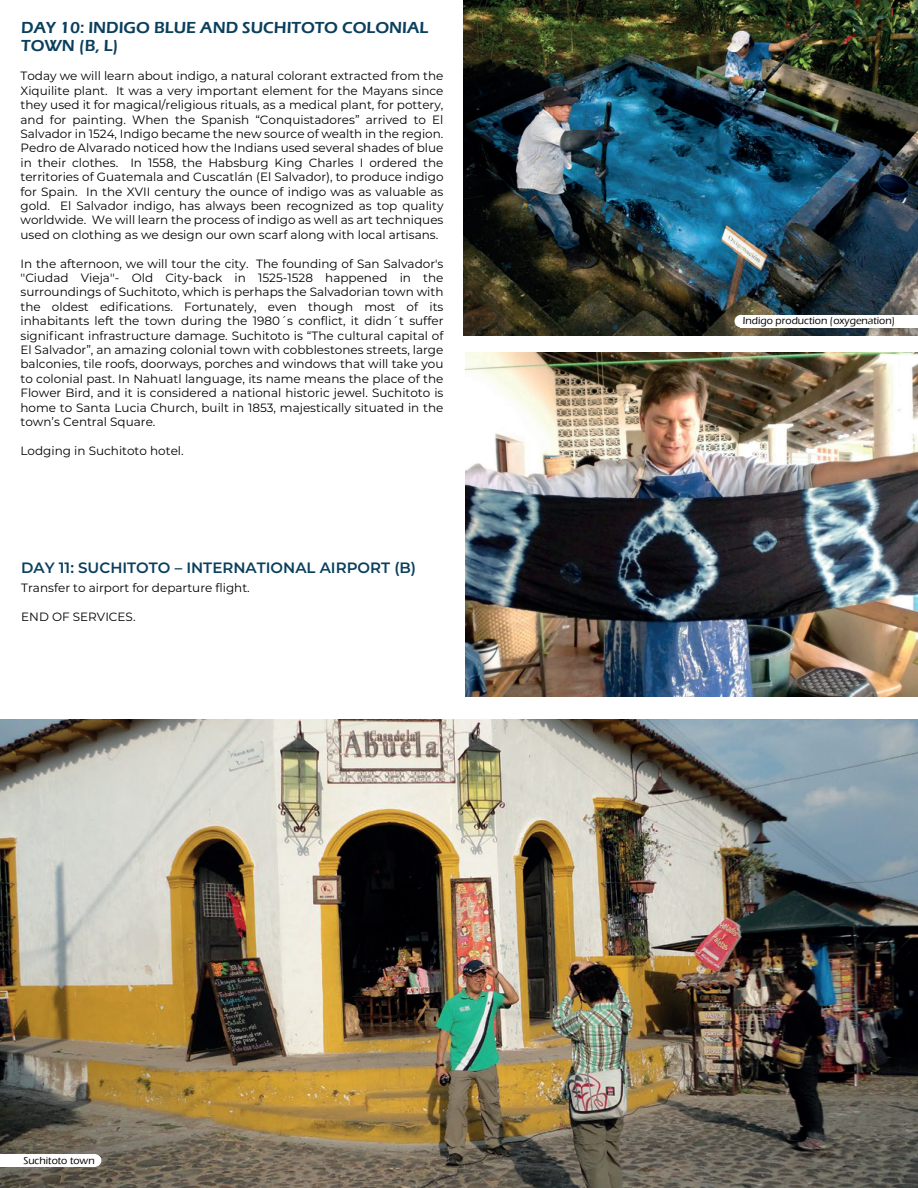
<style>
.page{position:relative;width:918px;height:1188px;background:#fff}
.page>*{position:absolute;margin:0;border:0;box-sizing:border-box;transform-origin:0 0}
.t1{font:600 16.5px/18px "Eras ITC";color:#0a3f5d}
.t2{font:600 15px "Montserrat";color:#0a3f5d}
.t3{font:12px/14.4px "Montserrat";color:#000001;text-align:justify}
.t4{font:500 10.5px "Eras ITC";color:#000001}
</style>
<div class="page">
<img style="left:0;top:719px;width:918px;height:469px">
<div style="left:0;top:1154px;width:95px;height:13px;background:#fff"></div>
<div style="left:89px;top:1154px;width:12px;height:13px;background:#fff;border-radius:50%"></div>
<img style="left:464px;top:0;width:454px;height:335px">
<div style="left:741px;top:315px;width:177px;height:12px;background:#fff"></div>
<div style="left:735px;top:315px;width:12px;height:12px;background:#fff;border-radius:50%"></div>
<img style="left:465px;top:352px;width:453px;height:345px">
<h1 class="t1" style="left:21px;top:18px;width:409px">DAY 10: INDIGO BLUE AND SUCHITOTO COLONIAL<br>TOWN (B, L)</h1>
<p class="t3" style="left:21px;top:69px;width:425px">Today we will learn about indigo, a natural colorant extracted from the Xiquilite plant. It was a very important element for the Mayans since they used it for magical/religious rituals, as a medical plant, for pottery, and for painting. When the Spanish “Conquistadores” arrived to El Salvador in 1524, Indigo became the new source of wealth in the region.<br>Pedro de Alvarado noticed how the Indians used several shades of blue in their clothes. In 1558, the Habsburg King Charles I ordered the territories of Guatemala and Cuscatlán (El Salvador), to produce indigo for Spain. In the XVII century the ounce of indigo was as valuable as gold. El Salvador indigo, has always been recognized as top quality worldwide. We will learn the process of indigo as well as art techniques used on clothing as we design our own scarf along with local artisans.</p>
<p class="t3" style="left:21px;top:256px;width:425px">In the afternoon, we will tour the city. The founding of San Salvador's ''Ciudad Vieja''- Old City-back in 1525-1528 happened in the surroundings of Suchitoto, which is perhaps the Salvadorian town with the oldest edifications. Fortunately, even though most of its inhabitants left the town during the 1980´s conflict, it didn´t suffer significant infrastructure damage. Suchitoto is “The cultural capital of El Salvador”, an amazing colonial town with cobblestones streets, large balconies, tile roofs, doorways, porches and windows that will take you to colonial past. In Nahuatl language, its name means the place of the Flower Bird, and it is considered a national historic jewel. Suchitoto is home to Santa Lucia Church, built in 1853, majestically situated in the town’s Central Square.</p>
<p class="t3" style="left:21px;top:443px;width:165px">Lodging in Suchitoto hotel.</p>
<p class="t2" style="left:21px;top:557px;width:396px">DAY 11: SUCHITOTO – INTERNATIONAL AIRPORT (B)</p>
<p class="t3" style="left:21px;top:580px;width:230px">Transfer to airport for departure flight.</p>
<p class="t3" style="left:21px;top:609px;width:116px">END OF SERVICES.</p>
<p class="t4" style="left:23px;top:1154px;width:73px">Suchitoto town</p>
<p class="t4" style="left:743px;top:315px;width:154px">Indigo production (oxygenation)</p>
</div>
